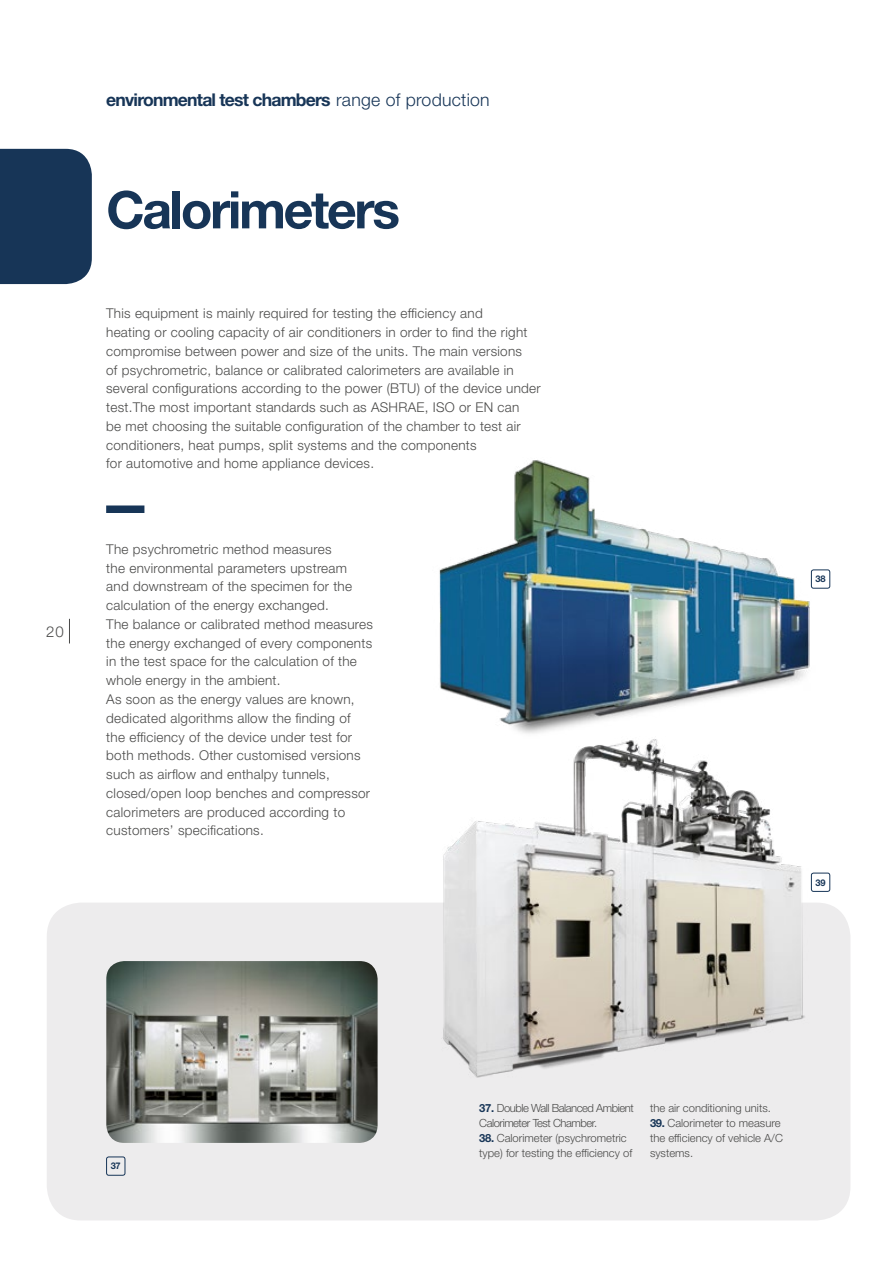
<style>
.page{position:relative;width:893px;height:1263px;background:#fff}
.page>*{position:absolute;margin:0;border:0;box-sizing:border-box;transform-origin:0 0}
.t1{font:700 51.75px "Helvetica Neue LT Std";letter-spacing:-.045em;color:#173557}
.t2{font:700 17.55px "Helvetica Neue LT Std";letter-spacing:-.045em;color:#173557}
.t3{font:300 15px "Helvetica Neue LT Std";color:#4a4a49}
.t4{font:300 13.5px/18.8px "Helvetica Neue LT Std";letter-spacing:.02em;color:#4a4a49}
.t5{font:300 11.25px/15px "Helvetica Neue LT Std";color:#4a4a49}
.t6{font:300 11.25px/15px "Helvetica Neue LT Std";letter-spacing:-.04em;color:#4a4a49}
.t7{font:700 9.15px "Helvetica Neue LT Std";color:#173557}
.s1{font-weight:300}
.s2{font-weight:700;color:#173557}
</style>
<div class="page">
<div style="left:47px;top:902px;width:803px;height:318px;background:#edeced;border-radius:34px"></div>
<img style="left:407px;top:750px;width:432px;height:328px">
<div style="left:106px;top:505px;width:38px;height:8px;background:#173557"></div>
<div style="left:106px;top:1157px;width:19px;height:18px;border:1px solid #173557;border-radius:2px"></div>
<img style="left:439px;top:460px;width:392px;height:290px">
<div style="left:811px;top:570px;width:19px;height:18px;background:#fff;border-radius:2px"></div>
<div style="left:811px;top:570px;width:19px;height:18px;border:1px solid #173557;border-radius:2px"></div>
<div style="left:811px;top:873px;width:19px;height:18px;background:#fff;border-radius:2px"></div>
<div style="left:811px;top:873px;width:19px;height:19px;border:1px solid #173557;border-radius:2px"></div>
<div style="left:0;top:149px;width:92px;height:135px;background:#173557"></div>
<img style="left:106px;top:961px;width:272px;height:182px">
<svg style="left:69px;top:619px;width:1px;height:24px"></svg>
<p class="t3" style="left:46px;top:623px;width:19px">20</p>
<p class="t2" style="left:106px;top:89px;width:385px">environmental test chambers <span class="s1">range of production</span></p>
<h1 class="t1" style="left:106px;top:178px;width:295px">Calorimeters</h1>
<p class="t4" style="left:106px;top:304px;width:436px">This equipment is mainly required for testing the efficiency and<br>heating or cooling capacity of air conditioners in order to find the right compromise between power and size of the units. The main versions<br>of psychrometric, balance or calibrated calorimeters are available in several configurations according to the power (BTU) of the device under test.The most important standards such as ASHRAE, ISO or EN can<br>be met choosing the suitable configuration of the chamber to test air conditioners, heat pumps, split systems and the components<br>for automotive and home appliance devices.</p>
<p class="t4" style="left:106px;top:539px;width:268px">The psychrometric method measures<br>the environmental parameters upstream and downstream of the specimen for the calculation of the energy exchanged.<br>The balance or calibrated method measures the energy exchanged of every components in the test space for the calculation of the whole energy in the ambient.<br>As soon as the energy values are known, dedicated algorithms allow the finding of<br>the efficiency of the device under test for both methods. Other customised versions such as airflow and enthalpy tunnels, closed/open loop benches and compressor calorimeters are produced according to customers’ specifications.</p>
<p class="t7" style="left:816px;top:573px;width:11px">38</p>
<p class="t7" style="left:816px;top:877px;width:11px">39</p>
<p class="t7" style="left:111px;top:1160px;width:11px">37</p>
<p class="t6" style="left:479px;top:1100px;width:156px"><span class="s2">37.</span> Double Wall Balanced Ambient<br>Calorimeter Test Chamber.</p>
<p class="t5" style="left:479px;top:1130px;width:154px"><span class="s2">38.</span> Calorimeter (psychrometric type) for testing the efficiency of</p>
<p class="t5" style="left:650px;top:1100px;width:122px">the air conditioning units.</p>
<p class="t5" style="left:650px;top:1115px;width:134px"><span class="s2">39.</span> Calorimeter to measure the efficiency of vehicle A/C systems.</p>
</div>
